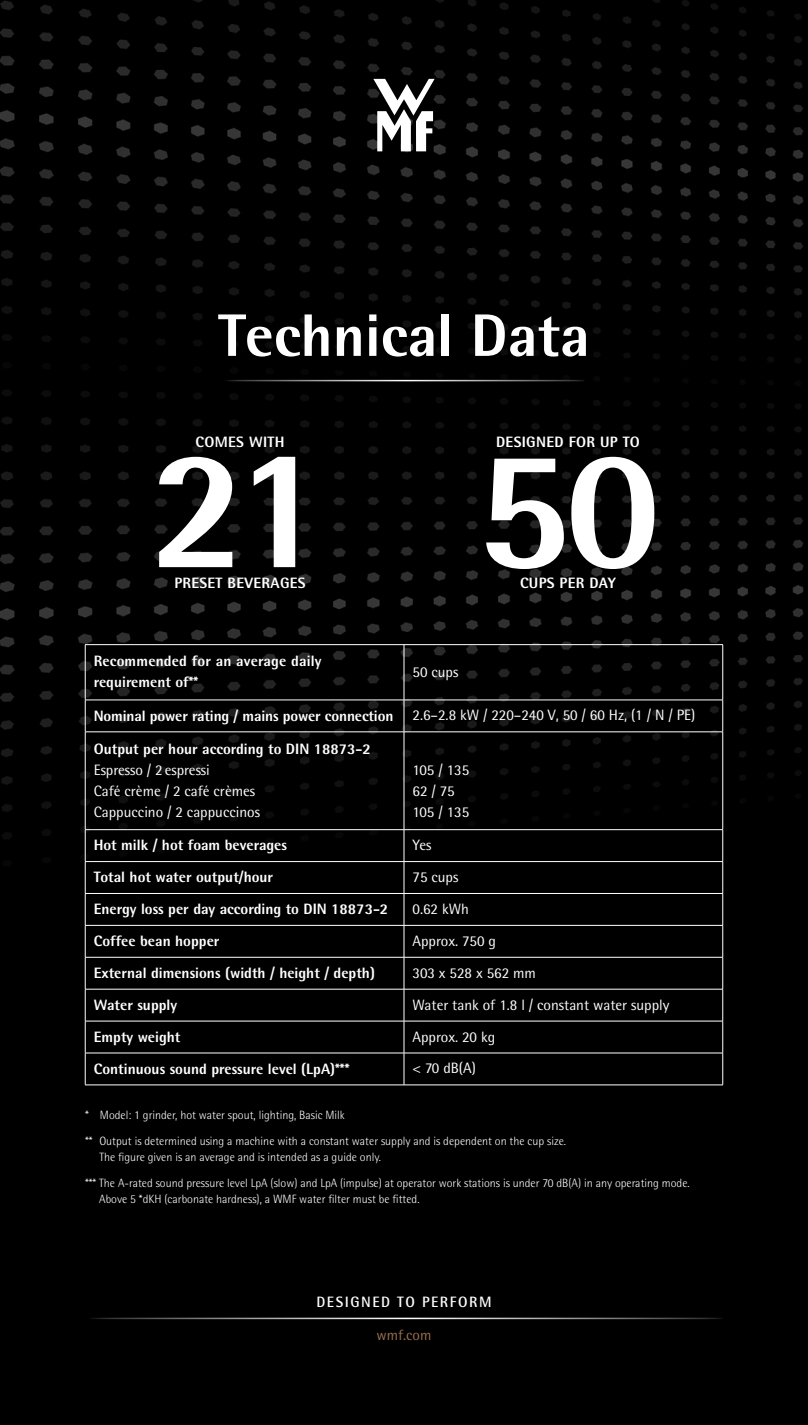
<style>
.page{position:relative;width:808px;height:1425px;background:#fff}
.page>*{position:absolute;margin:0;border:0;box-sizing:border-box;transform-origin:0 0}
.t1{font:700 171px "WMF Rotis";color:#fff}
.t2{font:700 60px "WMF Rotis";color:#fff}
.t3{font:700 15px/21px "WMF Rotis";color:#fff}
.t4{font:15px/21px "WMF Rotis";color:#fff}
.t5{font:700 15px "WMF Rotis";letter-spacing:.02em;color:#fff}
.t6{font:500 15px "WMF Rotis";letter-spacing:.105em;color:#fff}
.t7{font:14.85px "WMF Rotis";color:#996e4e}
.t8{font:300 12px/25.5px "WMF Rotis";color:#fff}
</style>
<div class="page">
<div style="left:0;top:0;width:808px;height:1424px;background:#000"></div>
<img style="left:0;top:0;width:804px;height:1086px">
<hr style="left:86px;top:1317px;width:636px;height:2px;background:#fff">
<hr style="left:224px;top:380px;width:360px;height:1px;background:#fff">
<hr style="left:85px;top:644px;width:319px;height:1px;background:#fff">
<hr style="left:85px;top:645px;width:1px;height:54px;background:#fff">
<hr style="left:404px;top:644px;width:319px;height:1px;background:#fff">
<hr style="left:404px;top:645px;width:1px;height:54px;background:#fff">
<hr style="left:722px;top:645px;width:1px;height:54px;background:#fff">
<hr style="left:85px;top:699px;width:319px;height:1px;background:#fff">
<hr style="left:85px;top:700px;width:1px;height:31px;background:#fff">
<hr style="left:404px;top:699px;width:319px;height:1px;background:#fff">
<hr style="left:404px;top:700px;width:1px;height:31px;background:#fff">
<hr style="left:722px;top:700px;width:1px;height:31px;background:#fff">
<hr style="left:85px;top:731px;width:319px;height:1px;background:#fff">
<hr style="left:85px;top:732px;width:1px;height:97px;background:#fff">
<hr style="left:404px;top:731px;width:319px;height:1px;background:#fff">
<hr style="left:404px;top:732px;width:1px;height:97px;background:#fff">
<hr style="left:722px;top:732px;width:1px;height:97px;background:#fff">
<hr style="left:85px;top:829px;width:319px;height:1px;background:#fff">
<hr style="left:85px;top:830px;width:1px;height:31px;background:#fff">
<hr style="left:404px;top:829px;width:319px;height:1px;background:#fff">
<hr style="left:404px;top:830px;width:1px;height:31px;background:#fff">
<hr style="left:722px;top:830px;width:1px;height:31px;background:#fff">
<hr style="left:85px;top:861px;width:319px;height:1px;background:#fff">
<hr style="left:85px;top:861px;width:1px;height:32px;background:#fff">
<hr style="left:404px;top:861px;width:319px;height:1px;background:#fff">
<hr style="left:404px;top:861px;width:1px;height:32px;background:#fff">
<hr style="left:722px;top:861px;width:1px;height:32px;background:#fff">
<hr style="left:85px;top:893px;width:319px;height:1px;background:#fff">
<hr style="left:85px;top:893px;width:1px;height:32px;background:#fff">
<hr style="left:404px;top:893px;width:319px;height:1px;background:#fff">
<hr style="left:404px;top:893px;width:1px;height:32px;background:#fff">
<hr style="left:722px;top:893px;width:1px;height:32px;background:#fff">
<hr style="left:85px;top:925px;width:319px;height:1px;background:#fff">
<hr style="left:85px;top:925px;width:1px;height:32px;background:#fff">
<hr style="left:404px;top:925px;width:319px;height:1px;background:#fff">
<hr style="left:404px;top:925px;width:1px;height:32px;background:#fff">
<hr style="left:722px;top:925px;width:1px;height:32px;background:#fff">
<hr style="left:85px;top:957px;width:319px;height:1px;background:#fff">
<hr style="left:85px;top:957px;width:1px;height:32px;background:#fff">
<hr style="left:404px;top:957px;width:319px;height:1px;background:#fff">
<hr style="left:404px;top:957px;width:1px;height:32px;background:#fff">
<hr style="left:722px;top:957px;width:1px;height:32px;background:#fff">
<hr style="left:85px;top:989px;width:319px;height:1px;background:#fff">
<hr style="left:85px;top:989px;width:1px;height:31px;background:#fff">
<hr style="left:404px;top:989px;width:319px;height:1px;background:#fff">
<hr style="left:404px;top:989px;width:1px;height:31px;background:#fff">
<hr style="left:722px;top:989px;width:1px;height:31px;background:#fff">
<hr style="left:85px;top:1020px;width:319px;height:1px;background:#fff">
<hr style="left:85px;top:1021px;width:1px;height:31px;background:#fff">
<hr style="left:404px;top:1020px;width:319px;height:1px;background:#fff">
<hr style="left:404px;top:1021px;width:1px;height:31px;background:#fff">
<hr style="left:722px;top:1021px;width:1px;height:31px;background:#fff">
<hr style="left:85px;top:1052px;width:319px;height:1px;background:#fff">
<hr style="left:85px;top:1053px;width:1px;height:31px;background:#fff">
<hr style="left:404px;top:1052px;width:319px;height:1px;background:#fff">
<hr style="left:404px;top:1053px;width:1px;height:31px;background:#fff">
<hr style="left:722px;top:1053px;width:1px;height:31px;background:#fff">
<hr style="left:85px;top:1084px;width:319px;height:1px;background:#fff">
<hr style="left:404px;top:1084px;width:319px;height:1px;background:#fff">
<svg style="left:373px;top:79px;width:62px;height:72px"></svg>
<h2 class="t2" style="left:218px;top:297px;width:373px">Technical Data</h2>
<p class="t5" style="left:196px;top:432px;width:90px">COMES WITH</p>
<h1 class="t1" style="left:151px;top:400px;width:180px">21</h1>
<p class="t5" style="left:174px;top:573px;width:133px">PRESET BEVERAGES</p>
<p class="t5" style="left:496px;top:432px;width:145px">DESIGNED FOR UP TO</p>
<h1 class="t1" style="left:475px;top:400px;width:187px">50</h1>
<p class="t5" style="left:520px;top:573px;width:97px">CUPS PER DAY</p>
<p class="t3" style="left:94px;top:650px;width:229px">Recommended for an average daily requirement of**</p>
<p class="t4" style="left:412px;top:661px;width:47px">50 cups</p>
<p class="t3" style="left:94px;top:704px;width:301px">Nominal power rating / mains power connection</p>
<p class="t4" style="left:412px;top:704px;width:284px">2.6–2.8 kW / 220–240 V, 50 / 60 Hz, (1 / N / PE)</p>
<p class="t3" style="left:94px;top:738px;width:279px">Output per hour according to DIN 18873-2</p>
<p class="t4" style="left:94px;top:759px;width:168px">Espresso / 2espressi<br>Café crème / 2 café crèmes<br>Cappuccino / 2 cappuccinos</p>
<p class="t4" style="left:412px;top:759px;width:58px">105 / 135<br>62 / 75<br>105 / 135</p>
<p class="t3" style="left:94px;top:834px;width:195px">Hot milk / hot foam beverages</p>
<p class="t4" style="left:412px;top:834px;width:20px">Yes</p>
<p class="t3" style="left:94px;top:866px;width:181px">Total hot water output/hour</p>
<p class="t4" style="left:412px;top:866px;width:47px">75 cups</p>
<p class="t3" style="left:94px;top:898px;width:296px">Energy loss per day according to DIN 18873-2</p>
<p class="t4" style="left:412px;top:898px;width:58px">0.62 kWh</p>
<p class="t3" style="left:94px;top:930px;width:127px">Coffee bean hopper</p>
<p class="t4" style="left:412px;top:930px;width:85px">Approx. 750 g</p>
<p class="t3" style="left:94px;top:962px;width:283px">External dimensions (width / height / depth)</p>
<p class="t4" style="left:412px;top:962px;width:125px">303 x 528 x 562 mm</p>
<p class="t3" style="left:94px;top:994px;width:85px">Water supply</p>
<p class="t4" style="left:412px;top:994px;width:258px">Water tank of 1.8 l / constant water supply</p>
<p class="t3" style="left:94px;top:1025px;width:88px">Empty weight</p>
<p class="t4" style="left:412px;top:1025px;width:84px">Approx. 20 kg</p>
<p class="t3" style="left:94px;top:1057px;width:257px">Continuous sound pressure level (LpA)***</p>
<p class="t4" style="left:412px;top:1057px;width:65px">&lt; 70 dB(A)</p>
<p class="t8" style="left:85px;top:1102px;width:483px">* Model: 1 grinder, hot water spout, lighting, Basic Milk<br>** Output is determined using a machine with a constant water supply and is dependent on the cup size.</p>
<p class="t8" style="left:85px;top:1144px;width:606px;text-indent:14px">The figure given is an average and is intended as a guide only.<br>*** The A-rated sound pressure level LpA (slow) and LpA (impulse) at operator work stations is under 70 dB(A) in any operating mode.</p>
<p class="t8" style="left:99px;top:1186px;width:322px">Above 5 *dKH (carbonate hardness), a WMF water filter must be fitted.</p>
<p class="t6" style="left:316px;top:1292px;width:177px">DESIGNED TO PERFORM</p>
<p class="t7" style="left:377px;top:1326px;width:56px">wmf.com</p>
</div>
